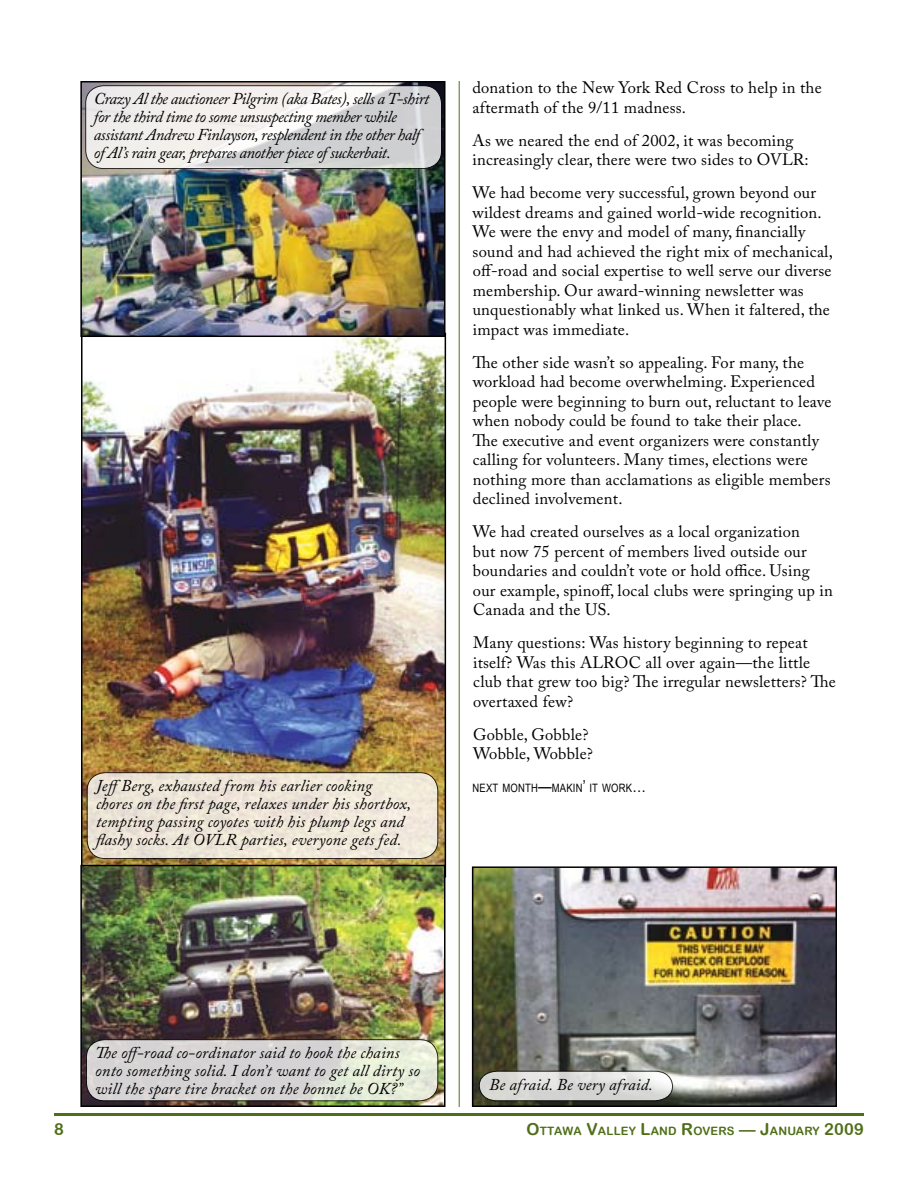
<style>
.page{position:relative;width:918px;height:1188px;background:#fff}
.page>*{position:absolute;margin:0;border:0;box-sizing:border-box;transform-origin:0 0}
.t1{font:16.5px/19.5px "Adobe Caslon Pro";letter-spacing:.015em;color:#000}
.t2{font:italic 16.5px/18px "Adobe Caslon Pro";letter-spacing:.005em;color:#000}
.t3{font:italic 16.5px/18px "Adobe Caslon Pro";letter-spacing:-.03em;color:#000}
.t4{font:11.55px "Arial Rounded MT Bold";letter-spacing:.02em;color:#4f6e18}
.t5{font:11.55px "Arial Narrow";letter-spacing:.015em;color:#000}
.s1{font-size:16.5px}
</style>
<div class="page">
<hr style="left:54px;top:1113px;width:810px;height:3px;background:#4f6e18">
<img style="left:84px;top:337px;width:359px;height:528px">
<img style="left:475px;top:869px;width:359px;height:235px">
<div style="left:472px;top:866px;width:365px;height:241px;border:2px solid #000"></div>
<img style="left:83px;top:868px;width:360px;height:236px">
<div style="left:80px;top:865px;width:366px;height:242px;border:2px solid #000"></div>
<img style="left:83px;top:84px;width:360px;height:250px">
<div style="left:80px;top:81px;width:366px;height:256px;border:2px solid #000"></div>
<hr style="left:459px;top:81px;width:1px;height:1026px;background:#4f6e18">
<svg style="left:479px;top:1071px;width:194px;height:30px;background:#cdcdca"></svg>
<svg style="left:86px;top:86px;width:356px;height:83px;fill:#efedeb"></svg>
<div style="left:86px;top:86px;width:356px;height:83px;border:1px solid #000;border-radius:18px"></div>
<div style="left:87px;top:773px;width:351px;height:86px;background:#eee6d8;border-radius:18px"></div>
<div style="left:87px;top:772px;width:351px;height:87px;border:1px solid #000;border-radius:18px"></div>
<svg style="left:86px;top:1040px;width:352px;height:61px;background:#dadad5"></svg>
<div style="left:86px;top:1040px;width:352px;height:61px;border:1px solid #000;border-radius:18px"></div>
<p class="t3" style="left:94px;top:89px;width:337px">Crazy Al the auctioneer Pilgrim (aka Bates), sells a T-shirt for the third time to some unsuspecting member while assistant Andrew Finlayson, resplendent in the other half of Al’s rain gear, prepares another piece of suckerbait.</p>
<p class="t2" style="left:96px;top:776px;width:317px">JeffBerg, exhausted from his earlier cooking chores on the first page, relaxes under his shortbox, tempting passing coyotes with his plump legs and flashy socks. At OVLR parties, everyone gets fed.</p>
<p class="t1" style="left:473px;top:78px;width:351px">donation to the New York Red Cross to help in the aftermath of the 9/11 madness.</p>
<p class="t1" style="left:473px;top:130px;width:338px">As we neared the end of 2002, it was becoming increasingly clear, there were two sides to OVLR:</p>
<p class="t1" style="left:473px;top:183px;width:362px">We had become very successful, grown beyond our wildest dreams and gained world-wide recognition.<br>We were the envy and model of many, financially sound and had achieved the right mix of mechanical, off-road and social expertise to well serve our diverse membership. Our award-winning newsletter was unquestionably what linked us. When it faltered, the impact was immediate.</p>
<p class="t1" style="left:473px;top:352px;width:360px">The other side wasn’t so appealing. For many, the workload had become overwhelming. Experienced people were beginning to burn out, reluctant to leave when nobody could be found to take their place.<br>The executive and event organizers were constantly calling for volunteers. Many times, elections were nothing more than acclamations as eligible members declined involvement.</p>
<p class="t1" style="left:473px;top:522px;width:361px">We had created ourselves as a local organization<br>but now 75 percent of members lived outside our boundaries and couldn’t vote or hold office. Using our example, spinoff, local clubs were springing up in Canada and the US.</p>
<p class="t1" style="left:473px;top:633px;width:364px">Many questions: Was history beginning to repeat itself? Was this ALROC all over again—the little club that grew too big? The irregular newsletters? The overtaxed few?</p>
<p class="t1" style="left:473px;top:724px;width:121px">Gobble, Gobble?<br>Wobble, Wobble?</p>
<p class="t5" style="left:472px;top:781px;width:175px">NEXT MONTH<span class="s1">—</span>MAKIN<span class="s1">’</span> IT WORK<span class="s1">…</span></p>
<p class="t2" style="left:95px;top:1043px;width:326px">The off-road co-ordinator said to hook the chains onto something solid. I don’t want to get all dirty so will the spare tire bracket on the bonnet be OK?”</p>
<p class="t2" style="left:489px;top:1075px;width:165px">Be afraid. Be very afraid.</p>
<p class="t4" style="left:527px;top:1124px;width:339px"><span class="s1">O</span>TTAWA <span class="s1">V</span>ALLEY <span class="s1">L</span>AND <span class="s1">R</span>OVERS <span class="s1">— J</span>ANUARY <span class="s1">2009</span></p>
</div>
